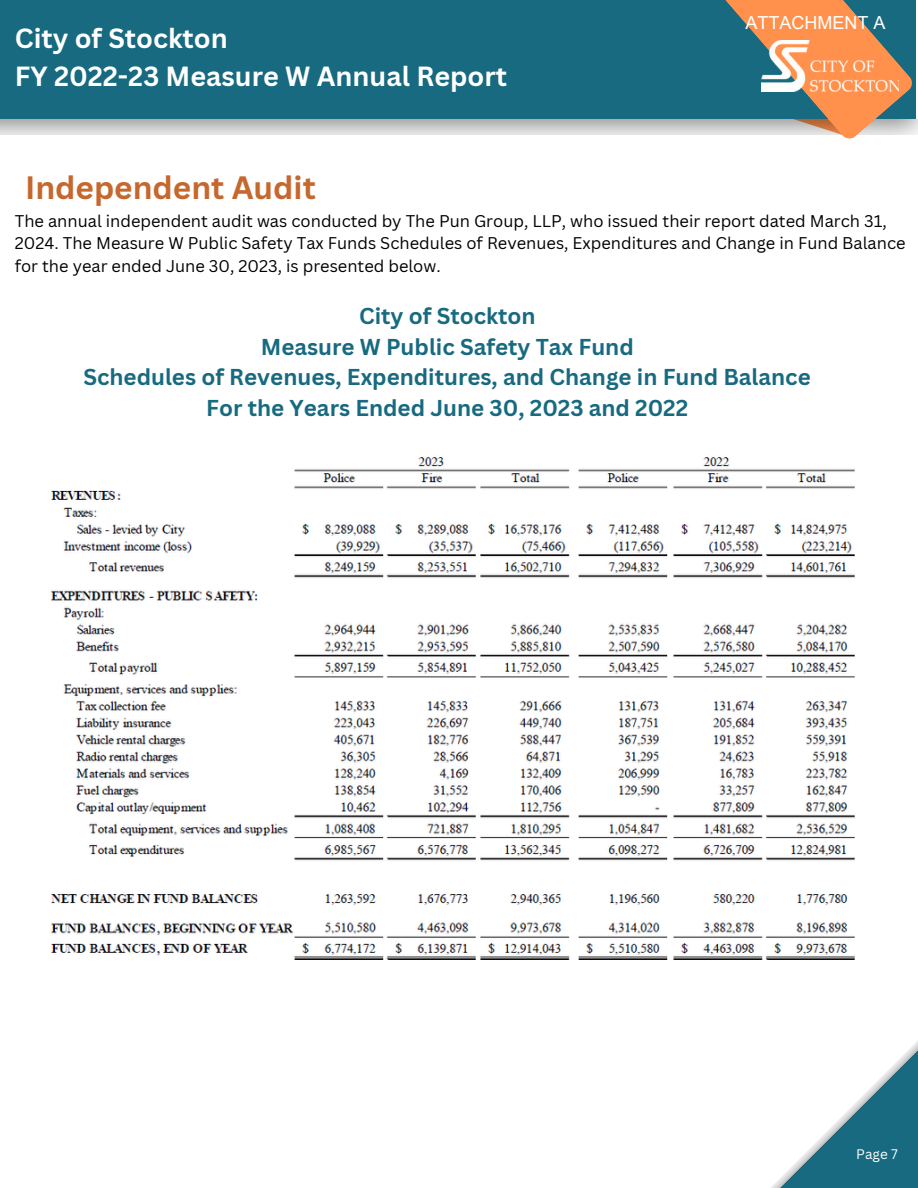
<style>
.page{position:relative;width:918px;height:1188px;background:#fff}
.page>*{position:absolute;margin:0;border:0;box-sizing:border-box;transform-origin:0 0}
.t1{font:700 31.5px "Canva Sans";color:#c6682d}
.t2{font:700 27px/37.2px "Canva Sans";color:#fff}
.t3{font:700 22.35px/30.3px "Canva Sans";color:#176a7f;text-align:center}
.t4{font:18px "Arial";color:#fff}
.t5{font:16.5px/22.5px "Canva Sans";color:#000}
.t6{font:13.5px "Canva Sans";color:#fff}
</style>
<div class="page">
<div style="left:0;top:0;width:916px;height:119px;background:#176a7f"></div>
<svg style="left:721px;top:0;width:191px;height:139px"></svg>
<img style="left:50px;top:457px;width:805px;height:503px">
<img style="left:678px;top:929px;width:240px;height:259px">
<img style="left:761px;top:40px;width:137px;height:52px">
<p class="t2" style="left:15px;top:19px;width:494px">City of Stockton<br>FY 2022-23 Measure W Annual Report</p>
<p class="t4" style="left:746px;top:10px;width:142px">ATTACHMENT A</p>
<h1 class="t1" style="left:25px;top:165px;width:292px">Independent Audit</h1>
<h4 class="t5" style="left:15px;top:209px;width:892px">The annual independent audit was conducted by The Pun Group, LLP, who issued their report dated March 31,<br>2024. The Measure W Public Safety Tax Funds Schedules of Revenues, Expenditures and Change in Fund Balance for the year ended June 30, 2023, is presented below.</h4>
<h3 class="t3" style="left:83px;top:301px;width:729px">City of Stockton<br>Measure W Public Safety Tax Fund<br>Schedules of Revenues, Expenditures, and Change in Fund Balance For the Years Ended June 30, 2023 and 2022</h3>
<p class="t6" style="left:856px;top:1145px;width:43px">Page 7</p>
</div>
